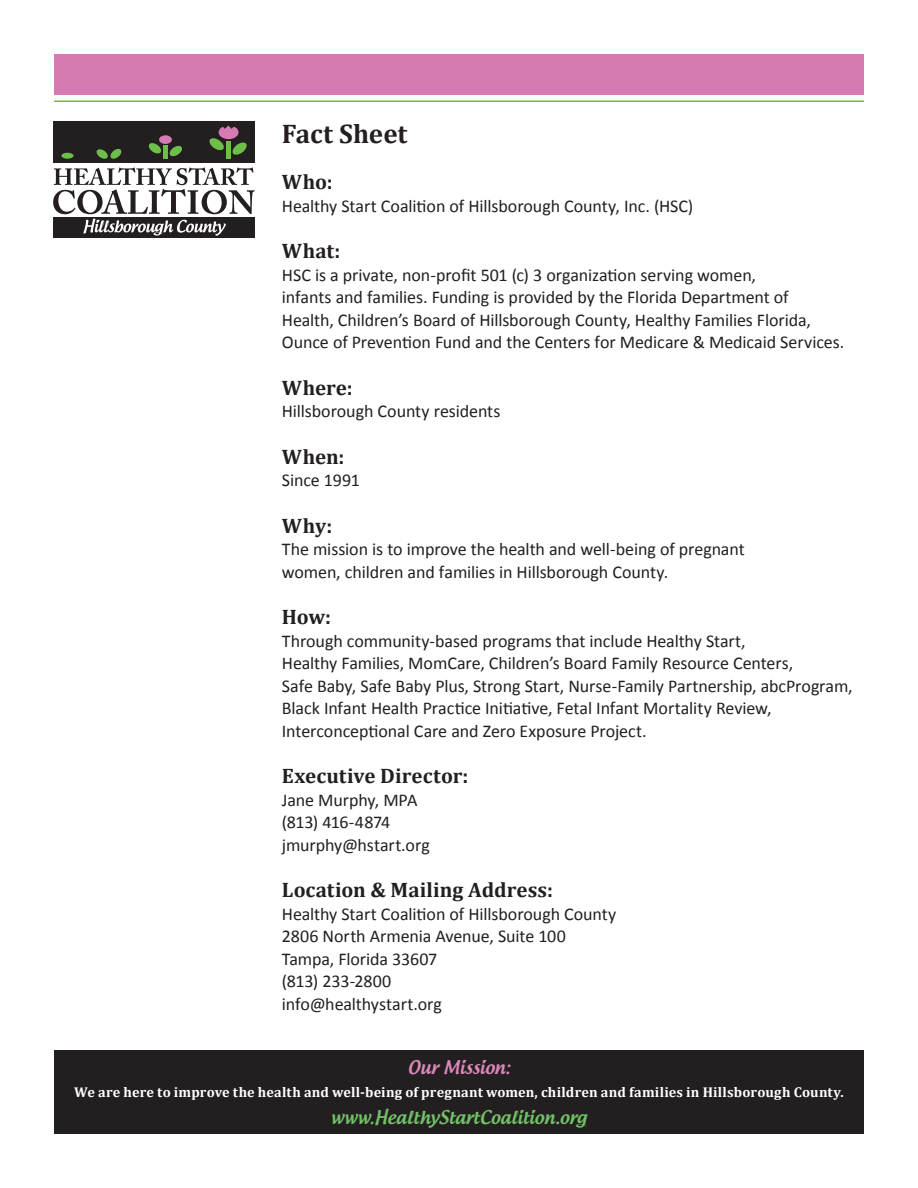
<style>
.page{position:relative;width:918px;height:1188px;background:#fff}
.page>*{position:absolute;margin:0;border:0;box-sizing:border-box;transform-origin:0 0}
.t1{font:700 27px "Cambria";letter-spacing:-.005em;color:#231f20}
.t2{font:700 21px "Cambria";letter-spacing:.005em;color:#231f20}
.t3{font:18px/22.5px "Calibri";letter-spacing:-.005em;color:#231f20}
.t4{font:500 18px "Androgyne";color:#71c167}
.t5{font:500 18px "Androgyne";letter-spacing:-.005em;color:#db87b9}
.t6{font:700 14.25px "Cambria";letter-spacing:.015em;color:#fff}
</style>
<div class="page">
<div style="left:54px;top:54px;width:810px;height:40px;background:#d57ab2"></div>
<hr style="left:54px;top:100px;width:810px;height:2px;background:#6ebe4a">
<div style="left:54px;top:1051px;width:810px;height:83px;background:#231f20"></div>
<div style="left:53px;top:122px;width:202px;height:41px;background:#231f20"></div>
<div style="left:159px;top:135px;width:13px;height:9px;background:#d57ab2;border-radius:50%"></div>
<svg style="left:96px;top:148px;width:26px;height:11px"></svg>
<svg style="left:148px;top:143px;width:14px;height:11px"></svg>
<svg style="left:169px;top:146px;width:13px;height:11px"></svg>
<div style="left:61px;top:153px;width:13px;height:6px;background:#6ebe4a;border-radius:50%"></div>
<svg style="left:209px;top:138px;width:16px;height:13px"></svg>
<svg style="left:232px;top:142px;width:15px;height:13px"></svg>
<div style="left:226px;top:141px;width:5px;height:18px;background:#6ebe4a"></div>
<hr style="left:163px;top:145px;width:4px;height:14px;background:#6ebe4a">
<div style="left:219px;top:125px;width:20px;height:14px;background:#d57ab2;border-radius:50%"></div>
<svg style="left:222px;top:125px;width:13px;height:4px"></svg>
<div style="left:53px;top:217px;width:202px;height:21px;background:#231f20"></div>
<svg style="left:53px;top:167px;width:202px;height:69px"></svg>
<h1 class="t1" style="left:282px;top:117px;width:127px">Fact Sheet</h1>
<p class="t2" style="left:282px;top:169px;width:52px">Who:</p>
<p class="t3" style="left:282px;top:193px;width:413px">Healthy Start Coalition of Hillsborough County, Inc. (HSC)</p>
<p class="t2" style="left:282px;top:238px;width:60px">What:</p>
<p class="t3" style="left:282px;top:262px;width:564px">HSC is a private, non-profit 501 (c) 3 organization serving women,<br>infants and families. Funding is provided by the Florida Department of Health, Children’s Board of Hillsborough County, Healthy Families Florida, Ounce of Prevention Fund and the Centers for Medicare &amp; Medicaid Services.</p>
<p class="t2" style="left:282px;top:375px;width:72px">Where:</p>
<p class="t3" style="left:282px;top:399px;width:220px">Hillsborough County residents</p>
<p class="t2" style="left:282px;top:444px;width:64px">When:</p>
<p class="t3" style="left:282px;top:468px;width:80px">Since 1991</p>
<p class="t2" style="left:282px;top:513px;width:52px">Why:</p>
<p class="t3" style="left:282px;top:537px;width:464px">The mission is to improve the health and well-being of pregnant women, children and families in Hillsborough County.</p>
<p class="t2" style="left:282px;top:604px;width:51px">How:</p>
<p class="t3" style="left:282px;top:628px;width:572px">Through community-based programs that include Healthy Start,<br>Healthy Families, MomCare, Children’s Board Family Resource Centers,<br>Safe Baby, Safe Baby Plus, Strong Start, Nurse-Family Partnership, abcProgram, Black Infant Health Practice Initiative, Fetal Infant Mortality Review, Interconceptional Care and Zero Exposure Project.</p>
<p class="t2" style="left:282px;top:763px;width:188px">Executive Director:</p>
<p class="t3" style="left:282px;top:787px;width:149px">Jane Murphy, MPA (813) 416-4874 jmurphy@hstart.org</p>
<p class="t2" style="left:282px;top:877px;width:273px">Location &amp; Mailing Address:</p>
<p class="t3" style="left:282px;top:901px;width:336px">Healthy Start Coalition of Hillsborough County<br>2806 North Armenia Avenue, Suite 100<br>Tampa, Florida 33607<br>(813) 233-2800<br>info@healthystart.org</p>
<p class="t5" style="left:408px;top:1056px;width:104px">Our Mission:</p>
<p class="t6" style="left:74px;top:1083px;width:771px">We are here to improve the health and well-being of pregnant women, children and families in Hillsborough County.</p>
<p class="t4" style="left:331px;top:1105px;width:258px">www.HealthyStartCoalition.org</p>
</div>
